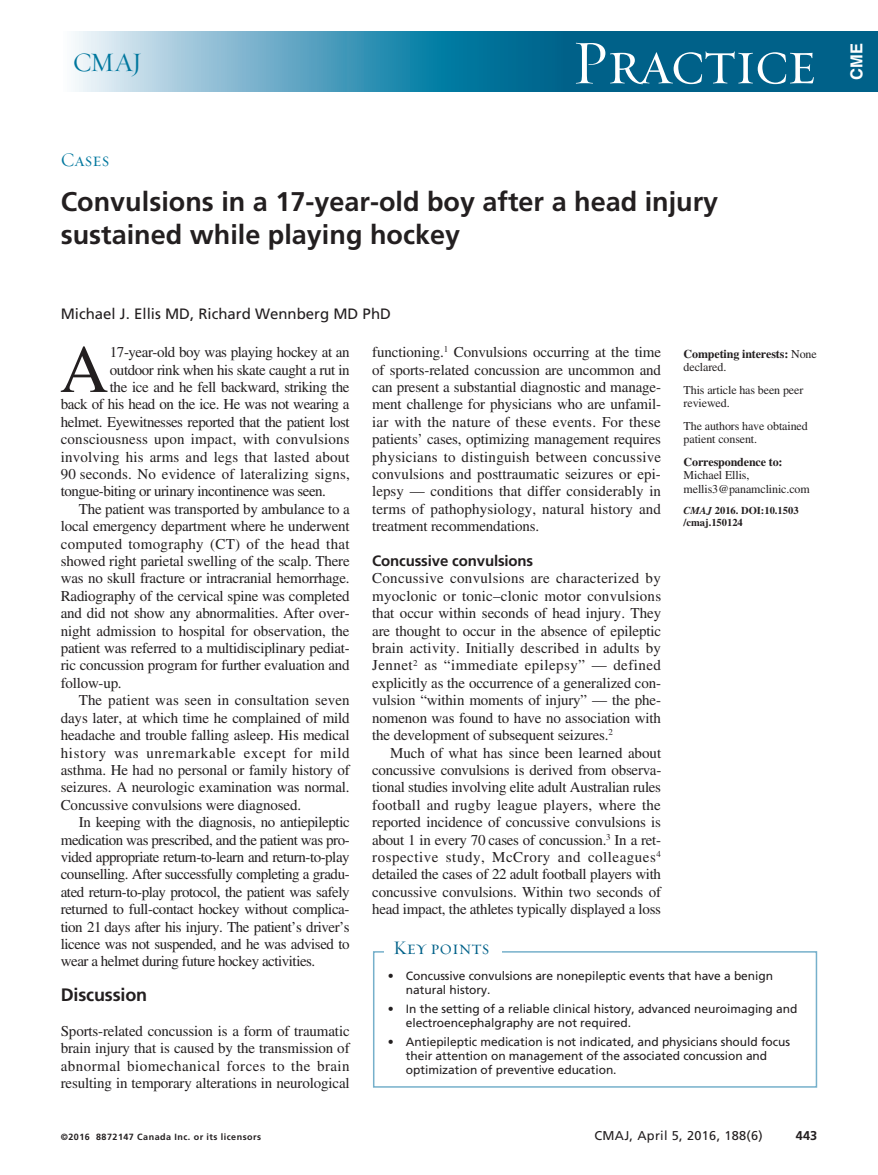
<style>
.page{position:relative;width:878px;height:1175px;background:#fff}
.page>*{position:absolute;margin:0;border:0;box-sizing:border-box;transform-origin:0 0}
.t1{font:67.5px "Times LT Std";color:#231f20}
.t2{font:63px "Requiem Display HTF Small Caps";letter-spacing:-.03em;color:#fff}
.t3{font:700 27px/33px "Frutiger LT Std";color:#231f20}
.t4{font:27px "Requiem Display HTF Roman";color:#00779e}
.t5{font:19.5px "Requiem Display HTF Small Caps";color:#006189}
.t6{font:19.5px "Requiem Display HTF Small Caps";color:#00779e}
.t7{font:700 18px "Frutiger LT Std";letter-spacing:-.01em;color:#231f20}
.t8{font:700 16.5px "Helvetica LT Std";color:#fff}
.t9{font:15px/17.4px "Times LT Std";letter-spacing:-.015em;color:#231f20;text-align:justify}
.t10{font:15px "Times LT Std";letter-spacing:.01em;color:#231f20}
.t11{font:15px "Times LT Std";letter-spacing:.005em;color:#231f20}
.t12{font:15px "Frutiger LT Std";color:#231f20}
.t13{font:15px "Times LT Std";letter-spacing:.02em;color:#231f20}
.t14{font:15px "Times LT Std";letter-spacing:.045em;color:#231f20}
.t15{font:700 15px "Frutiger LT Std";letter-spacing:-.01em;color:#231f20}
.t16{font:12.75px "Frutiger LT Std";letter-spacing:.025em;color:#231f20}
.t17{font:700 12.75px "Frutiger LT Std";color:#231f20}
.t18{font:12px/14.2px "Frutiger LT Std";letter-spacing:-.005em;color:#231f20}
.t19{font:12px/13.5px "Times LT Std";letter-spacing:-.01em;color:#231f20}
.t20{font:700 12px/13.5px "Times LT Std";letter-spacing:-.01em;color:#231f20}
.t21{font:700 10.5px/12px "Times LT Std";color:#231f20}
.t22{font:700 9px "Frutiger LT Std";letter-spacing:.05em;color:#231f20}
.s1{font-weight:400}
.s2{font-style:italic}
</style>
<div class="page">
<div style="left:542px;top:32px;width:336px;height:60px;background:#006189"></div>
<svg style="left:75px;top:32px;width:467px;height:60px;background:#5ea5c1"></svg>
<div style="left:373px;top:951px;width:444px;height:136px;border:2px solid #76b0cb"></div>
<div style="left:384px;top:940px;width:117px;height:26px;background:#fff"></div>
<h3 class="t4" style="left:73px;top:46px;width:71px">CMAJ</h3>
<h2 class="t2" style="left:572px;top:26px;width:246px">Practice</h2>
<p class="t8" style="left:846px;top:80px;width:38px;rotate:-90deg">CME</p>
<h3 class="t6" style="left:61px;top:148px;width:50px">Cases</h3>
<h3 class="t3" style="left:61px;top:185px;width:659px">Convulsions in a 17-year-old boy after a head injury sustained while playing hockey</h3>
<p class="t12" style="left:61px;top:305px;width:332px">Michael J. Ellis MD, Richard Wennberg MD PhD</p>
<h1 class="t1" style="left:60px;top:331px;width:50px">A</h1>
<p class="t9" style="left:110px;top:343px;width:241px">17-year-old boy was playing hockey at an</p>
<p class="t9" style="left:110px;top:361px;width:241px">outdoor rink when his skate caught a rut in</p>
<p class="t9" style="left:110px;top:378px;width:241px">the ice and he fell backward, striking the</p>
<p class="t9" style="left:61px;top:395px;width:290px">back of his head on the ice. He was not wearing a</p>
<p class="t9" style="left:61px;top:413px;width:290px">helmet. Eyewitnesses reported that the patient lost</p>
<p class="t10" style="left:61px;top:431px;width:290px">consciousness upon impact, with convulsions</p>
<p class="t10" style="left:61px;top:448px;width:290px">involving his arms and legs that lasted about</p>
<p class="t11" style="left:61px;top:465px;width:290px">90 seconds. No evidence of lateralizing signs,</p>
<p class="t9" style="left:61px;top:482px;width:267px">tongue-biting or urinary incontinence was seen.</p>
<p class="t9" style="left:79px;top:500px;width:272px">The patient was transported by ambulance to a</p>
<p class="t9" style="left:61px;top:517px;width:290px">local emergency department where he underwent</p>
<p class="t13" style="left:61px;top:535px;width:290px">computed tomography (CT) of the head that</p>
<p class="t9" style="left:61px;top:552px;width:290px">showed right parietal swelling of the scalp. There</p>
<p class="t9" style="left:61px;top:569px;width:290px">was no skull fracture or intracranial hemorrhage.</p>
<p class="t9" style="left:61px;top:587px;width:290px">Radiography of the cervical spine was completed</p>
<p class="t9" style="left:61px;top:604px;width:290px">and did not show any abnormalities. After over-</p>
<p class="t9" style="left:61px;top:622px;width:290px">night admission to hospital for observation, the</p>
<p class="t9" style="left:61px;top:639px;width:290px">patient was referred to a multidisciplinary pediat-</p>
<p class="t9" style="left:61px;top:656px;width:290px">ric concussion program for further evaluation and</p>
<p class="t9" style="left:61px;top:674px;width:62px">follow-up.</p>
<p class="t11" style="left:79px;top:692px;width:272px">The patient was seen in consultation seven</p>
<p class="t9" style="left:61px;top:709px;width:290px">days later, at which time he complained of mild</p>
<p class="t9" style="left:61px;top:726px;width:290px">headache and trouble falling asleep. His medical</p>
<p class="t14" style="left:61px;top:744px;width:290px">history was unremarkable except for mild</p>
<p class="t9" style="left:61px;top:761px;width:290px">asthma. He had no personal or family history of</p>
<p class="t9" style="left:61px;top:778px;width:290px">seizures. A neurologic examination was normal.</p>
<p class="t9" style="left:61px;top:796px;width:242px">Concussive convulsions were diagnosed.</p>
<p class="t9" style="left:79px;top:813px;width:272px">In keeping with the diagnosis, no antiepileptic</p>
<p class="t9" style="left:61px;top:830px;width:290px">medication was prescribed, and the patient was pro-</p>
<p class="t9" style="left:61px;top:848px;width:290px">vided appropriate return-to-learn and return-to-play</p>
<p class="t9" style="left:61px;top:865px;width:290px">counselling. After successfully completing a gradu-</p>
<p class="t9" style="left:61px;top:883px;width:290px">ated return-to-play protocol, the patient was safely</p>
<p class="t9" style="left:61px;top:900px;width:290px">returned to full-contact hockey without complica-</p>
<p class="t9" style="left:61px;top:917px;width:290px">tion 21 days after his injury. The patient’s driver’s</p>
<p class="t9" style="left:61px;top:935px;width:290px">licence was not suspended, and he was advised to</p>
<p class="t9" style="left:61px;top:952px;width:256px">wear a helmet during future hockey activities.</p>
<p class="t7" style="left:61px;top:984px;width:88px">Discussion</p>
<p class="t9" style="left:61px;top:1022px;width:290px">Sports-related concussion is a form of traumatic brain injury that is caused by the transmission of abnormal biomechanical forces to the brain resulting in temporary alterations in neurological</p>
<p class="t9" style="left:372px;top:343px;width:290px">functioning.<sup>1</sup> Convulsions occurring at the time of sports-related concussion are uncommon and can present a substantial diagnostic and manage&shy;ment challenge for physicians who are unfamil&shy;iar with the nature of these events. For these patients’ cases, optimizing management requires physicians to distinguish between concussive convulsions and posttraumatic seizures or epi&shy;lepsy — conditions that differ considerably in terms of pathophysiology, natural history and treatment recommendations.</p>
<p class="t15" style="left:372px;top:552px;width:162px">Concussive convulsions</p>
<p class="t9" style="left:372px;top:569px;width:290px">Concussive convulsions are characterized by myoclonic or tonic–clonic motor convulsions that occur within seconds of head injury. They are thought to occur in the absence of epileptic brain activity. Initially described in adults by Jennet<sup>2</sup> as “immediate epilepsy” — defined explicitly as the occurrence of a generalized con&shy;vulsion “within moments of injury” — the phe&shy;nomenon was found to have no association with the development of subsequent seizures.<sup>2</sup></p>
<p class="t9" style="left:372px;top:743px;width:290px;text-indent:18px">Much of what has since been learned about concussive convulsions is derived from observa&shy;tional studies involving elite adult Australian rules football and rugby league players, where the reported incidence of concussive convulsions is about 1 in every 70 cases of concussion.<sup>3</sup> In a ret&shy;rospective study, McCrory and colleagues<sup>4 </sup>detailed the cases of 22 adult football players with concussive convulsions. Within two seconds of head impact, the athletes typically displayed a loss</p>
<h3 class="t5" style="left:393px;top:936px;width:98px">Key points</h3>
<p class="t20" style="left:683px;top:347px;width:135px">Competing interests: <span class="s1">None declared.</span></p>
<p class="t19" style="left:683px;top:383px;width:121px">This article has been peer reviewed.</p>
<p class="t19" style="left:683px;top:419px;width:126px">The authors have obtained patient consent.</p>
<p class="t20" style="left:683px;top:455px;width:100px">Correspondence to:</p>
<p class="t19" style="left:683px;top:468px;width:128px">Michael Ellis, mellis3@panamclinic.com</p>
<p class="t21" style="left:683px;top:504px;width:116px"><span class="s2">CMAJ</span> 2016. DOI:10.1503 /cmaj.150124</p>
<p class="t18" style="left:406px;top:968px;width:368px;text-indent:-18px">• Concussive convulsions are nonepileptic events that have a benign natural history.</p>
<p class="t18" style="left:406px;top:1001px;width:393px;text-indent:-18px">• In the setting of a reliable clinical history, advanced neuroimaging and electroencephalgraphy are not required.</p>
<p class="t18" style="left:406px;top:1034px;width:385px;text-indent:-18px">• Antiepileptic medication is not indicated, and physicians should focus their attention on management of the associated concussion and optimization of preventive education.</p>
<p class="t22" style="left:61px;top:1131px;width:202px">©2016 8872147 Canada Inc. or its licensors</p>
<p class="t16" style="left:594px;top:1127px;width:170px">CMAJ, April 5, 2016, 188(6)</p>
<p class="t17" style="left:795px;top:1127px;width:23px">443</p>
</div>
